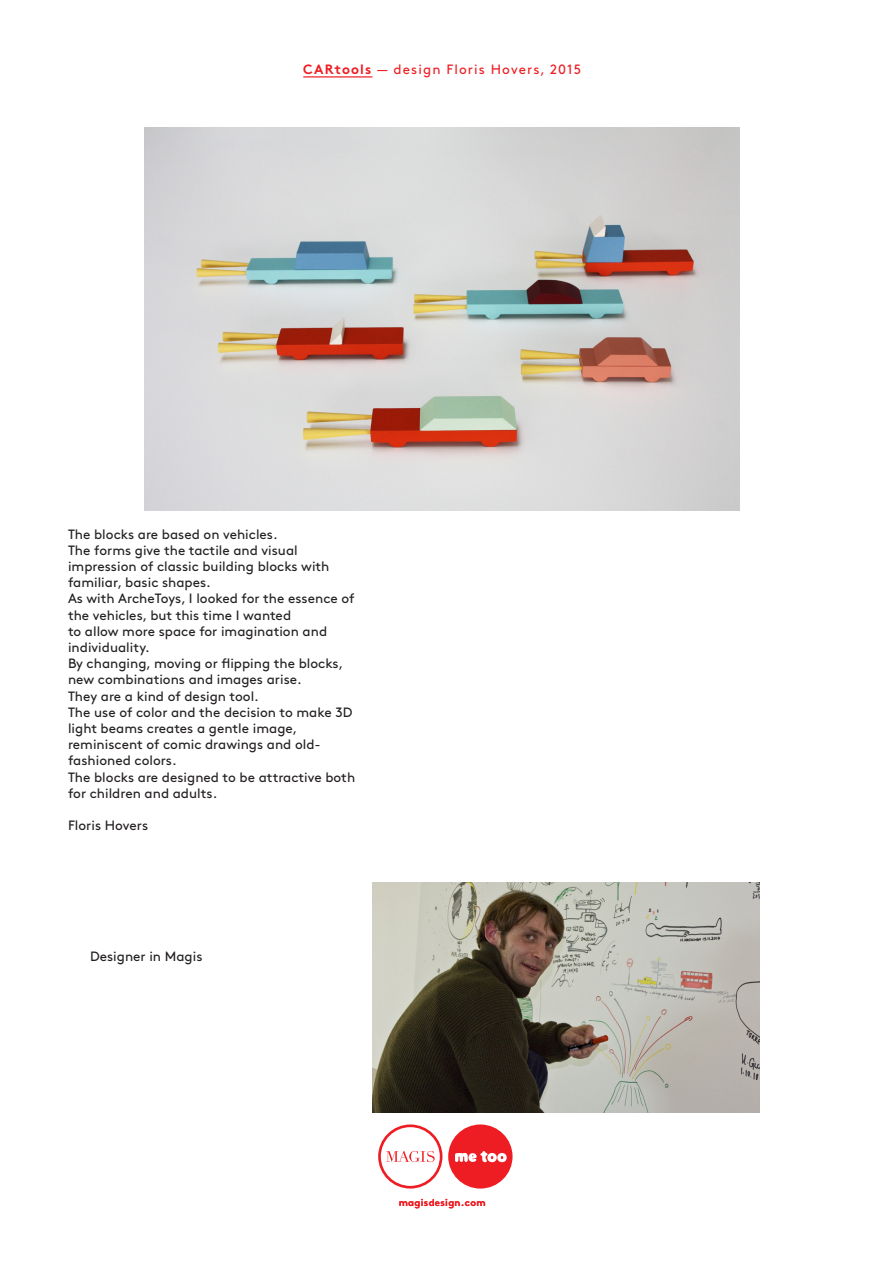
<style>
.page{position:relative;width:893px;height:1263px;background:#fff}
.page>*{position:absolute;margin:0;border:0;box-sizing:border-box;transform-origin:0 0}
.testo_base{font:13.5px/16.2px "Brown Regular Alt";color:#231f20}
.t1{font:13.5px "Brown Regular Alt";letter-spacing:.08em;color:#ee1d23}
.t2{font:9.75px "Brown Bold Alt";letter-spacing:.03em;color:#ee1d23}
.s1{font-family:"Brown Bold Alt"}
</style>
<div class="page">
<svg style="left:378px;top:1124px;width:64px;height:64px"></svg>
<div style="left:448px;top:1124px;width:64px;height:64px;background:#ee1d23;border-radius:50%"></div>
<svg style="left:455px;top:1151px;width:52px;height:11px"></svg>
<img style="left:145px;top:128px;width:595px;height:382px">
<img style="left:372px;top:883px;width:387px;height:229px">
<hr style="left:303px;top:76px;width:69px;height:2px;background:#ee1d23">
<p class="t1" style="left:303px;top:59px;width:279px"><span class="s1">CARtools</span> — design Floris Hovers, 2015</p>
<p class="testo_base" style="left:68px;top:525px;width:211px">The blocks are based on vehicles.</p>
<p class="testo_base" style="left:68px;top:541px;width:263px">The forms give the tactile and visual impression of classic building blocks with</p>
<p class="testo_base" style="left:68px;top:573px;width:144px">familiar, basic shapes.</p>
<p class="testo_base" style="left:68px;top:589px;width:288px">As with ArcheToys, I looked for the essence of the vehicles, but this time I wanted</p>
<p class="testo_base" style="left:68px;top:622px;width:261px">to allow more space for imagination and individuality.</p>
<p class="testo_base" style="left:68px;top:654px;width:277px">By changing, moving or flipping the blocks, new combinations and images arise.</p>
<p class="testo_base" style="left:68px;top:687px;width:192px">They are a kind of design tool.</p>
<p class="testo_base" style="left:68px;top:703px;width:286px">The use of color and the decision to make 3D light beams creates a gentle image,</p>
<p class="testo_base" style="left:68px;top:735px;width:254px">reminiscent of comic drawings and old&shy;fashioned colors.</p>
<p class="testo_base" style="left:68px;top:768px;width:289px">The blocks are designed to be attractive both for children and adults.</p>
<p class="testo_base" style="left:68px;top:816px;width:82px">Floris Hovers</p>
<p class="testo_base" style="left:90px;top:947px;width:114px">Designer in Magis</p>
<p class="t2" style="left:399px;top:1195px;width:88px">magisdesign.com</p>
</div>
